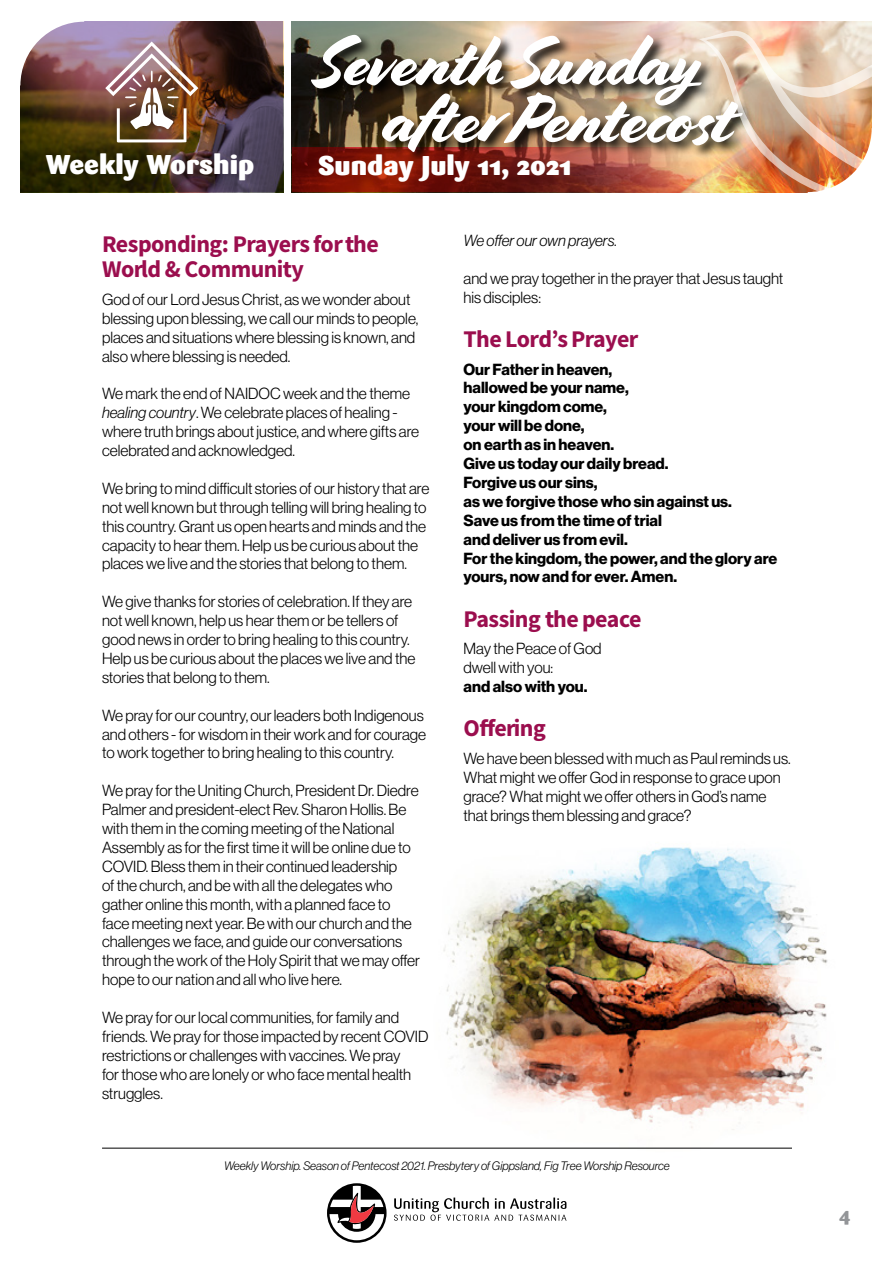
<style>
.page{position:relative;width:893px;height:1263px;background:#fff}
.page>*{position:absolute;margin:0;border:0;box-sizing:border-box;transform-origin:0 0}
.t1{font:69px/57px "Cortado";letter-spacing:-.02em;color:#fff}
.t2{font:900 27px "Sari";color:#fff}
.t3{font:24px/25.5px "Source Sans Variable";letter-spacing:-.02em;color:#9b0e4e}
.t4{font:900 19.5px "Sari";color:#939598}
.t5{font:15.75px/18.9px "N Haas Grotesk DS Pro 45 Lt";color:#000}
.t6{font:15.75px/18.9px "N Haas Grotesk DS Pro 75 Bd";color:#000}
.t7{font:15.75px "N Haas Grotesk DS Pro 46 Lt It";color:#000}
.t8{font:12px "N Haas Grotesk DS Pro 46 Lt It";color:#000}
.s1{font-family:"N Haas Grotesk DS Pro 46 Lt It"}
</style>
<div class="page">
<img style="left:413px;top:847px;width:415px;height:301px">
<svg style="left:394px;top:1197px;width:172px;height:24px"></svg>
<svg style="left:327px;top:1183px;width:60px;height:60px"></svg>
<hr style="left:102px;top:1148px;width:690px;height:1px;background:#000">
<img style="left:292px;top:22px;width:407px;height:170px">
<img style="left:20px;top:22px;width:263px;height:170px">
<img style="left:105px;top:42px;width:93px;height:100px">
<svg style="left:292px;top:148px;width:394px;height:44px;background:#7f2317"></svg>
<svg style="left:20px;top:21px;width:64px;height:64px"></svg>
<div style="left:309px;top:34px;width:448px;height:131px;background:#000;opacity:.91"></div>
<img style="left:699px;top:22px;width:173px;height:171px">
<h2 class="t2" style="left:46px;top:148px;width:210px">Weekly Worship</h2>
<h1 class="t1" style="left:382px;top:35px;width:354px;text-indent:-69px">Seventh Sunday after Pentecost</h1>
<h2 class="t2" style="left:318px;top:148px;width:255px">Sunday July 11, 2021</h2>
<h3 class="t3" style="left:102px;top:231px;width:278px">Responding: Prayers for the<br>World &amp; Community</h3>
<p class="t5" style="left:102px;top:290px;width:318px">God of our Lord Jesus Christ, as we wonder about blessing upon blessing, we call our minds to people, places and situations where blessing is known, and also where blessing is needed.</p>
<p class="t5" style="left:102px;top:384px;width:319px">We mark the end of NAIDOC week and the theme <span class="s1">healing country</span>. We celebrate places of healing - where truth brings about justice, and where gifts are celebrated and acknowledged.</p>
<p class="t5" style="left:102px;top:479px;width:329px">We bring to mind difficult stories of our history that are not well known but through telling will bring healing to this country. Grant us open hearts and minds and the capacity to hear them. Help us be curious about the places we live and the stories that belong to them.</p>
<p class="t5" style="left:102px;top:592px;width:315px">We give thanks for stories of celebration. If they are not well known, help us hear them or be tellers of good news in order to bring healing to this country.<br>Help us be curious about the places we live and the stories that belong to them.</p>
<p class="t5" style="left:102px;top:706px;width:326px">We pray for our country, our leaders both Indigenous and others - for wisdom in their work and for courage to work together to bring healing to this country.</p>
<p class="t5" style="left:102px;top:781px;width:319px">We pray for the Uniting Church, President Dr. Diedre Palmer and president-elect Rev. Sharon Hollis. Be with them in the coming meeting of the National Assembly as for the first time it will be online due to COVID. Bless them in their continued leadership<br>of the church, and be with all the delegates who gather online this month, with a planned face to face meeting next year. Be with our church and the challenges we face, and guide our conversations through the work of the Holy Spirit that we may offer hope to our nation and all who live here.</p>
<p class="t5" style="left:102px;top:1008px;width:328px">We pray for our local communities, for family and friends. We pray for those impacted by recent COVID restrictions or challenges with vaccines. We pray<br>for those who are lonely or who face mental health struggles.</p>
<p class="t7" style="left:463px;top:232px;width:155px">We offer our own prayers.</p>
<p class="t5" style="left:463px;top:269px;width:321px">and we pray together in the prayer that Jesus taught his disciples:</p>
<h3 class="t3" style="left:463px;top:327px;width:177px">The Lord’s Prayer</h3>
<p class="t6" style="left:463px;top:360px;width:315px">Our Father in heaven,<br>hallowed be your name,<br>your kingdom come,<br>your will be done,<br>on earth as in heaven.<br>Give us today our daily bread.<br>Forgive us our sins,<br>as we forgive those who sin against us.<br>Save us from the time of trial<br>and deliver us from evil.<br>For the kingdom, the power, and the glory are yours, now and for ever. Amen.</p>
<h3 class="t3" style="left:463px;top:606px;width:179px">Passing the peace</h3>
<p class="t5" style="left:463px;top:639px;width:140px">May the Peace of God dwell with you:</p>
<p class="t6" style="left:463px;top:677px;width:125px">and also with you.</p>
<h3 class="t3" style="left:463px;top:716px;width:84px">Offering</h3>
<p class="t5" style="left:463px;top:749px;width:329px">We have been blessed with much as Paul reminds us.<br>What might we offer God in response to grace upon grace? What might we offer others in God’s name that brings them blessing and grace?</p>
<p class="t8" style="left:224px;top:1159px;width:447px">Weekly Worship. Season of Pentecost 2021. Presbytery of Gippsland, Fig Tree Worship Resource</p>
<p class="t4" style="left:839px;top:1202px;width:13px">4</p>
</div>
